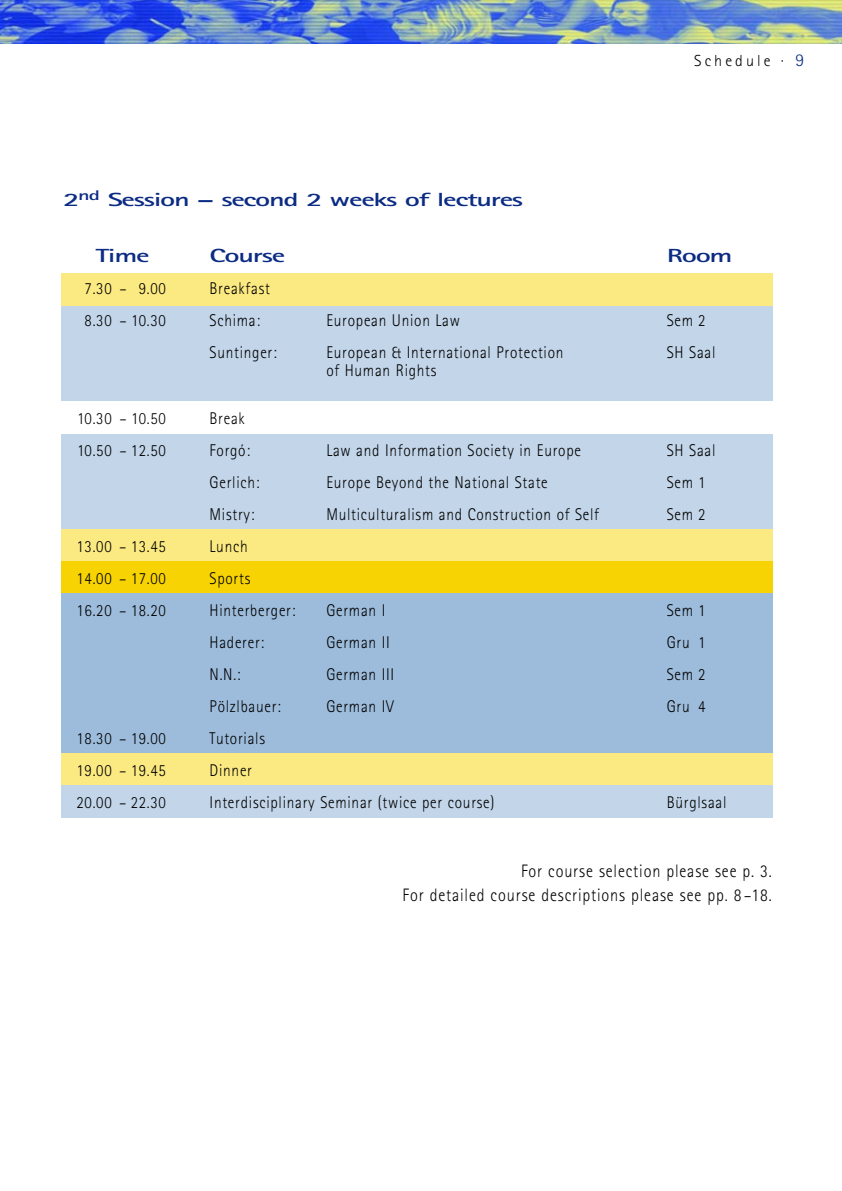
<style>
.page{position:relative;width:842px;height:1191px;background:#fff}
.page>*{position:absolute;margin:0;border:0;box-sizing:border-box;transform-origin:0 0}
.t1{font:700 19px "Rotis Sans Serif";letter-spacing:-.045em;color:#0c2c84;scale:1.6 1}
.t2{font:300 18px/23.6px "Rotis Sans Serif";letter-spacing:.055em;color:#000;text-align:right;scale:.9 1}
.t3{font:300 17px "Rotis Sans Serif";letter-spacing:.05em;color:#000;scale:.9 1}
.t4{font:300 16px "Rotis Sans Serif";letter-spacing:.19em;color:#000}
.s1{font-size:18px;color:#0c2c84}
</style>
<div class="page">
<img style="left:0;top:0;width:841px;height:44px">
<div style="left:61px;top:305px;width:712px;height:234px;background:#c2d5e9"></div>
<div style="left:61px;top:529px;width:712px;height:32px;background:#fbe982"></div>
<div style="left:61px;top:561px;width:712px;height:32px;background:#f7d304"></div>
<div style="left:61px;top:593px;width:712px;height:129px;background:#9dbcdb"></div>
<div style="left:61px;top:721px;width:712px;height:32px;background:#9dbcdb"></div>
<div style="left:61px;top:753px;width:712px;height:32px;background:#fbe982"></div>
<div style="left:61px;top:785px;width:712px;height:32px;background:#c2d5e9"></div>
<div style="left:61px;top:273px;width:712px;height:32px;background:#fbe982"></div>
<div style="left:61px;top:401px;width:712px;height:32px;background:#fff"></div>
<p class="t1" style="left:63px;top:193px;width:289px">2<sup>nd</sup> Session – second 2 weeks of lectures</p>
<p class="t4" style="left:694px;top:55px;width:111px">Schedule · <span class="s1">9</span></p>
<p class="t1" style="left:96px;top:249px;width:35px">Time</p>
<p class="t1" style="left:210px;top:249px;width:49px">Course</p>
<p class="t1" style="left:667px;top:249px;width:43px">Room</p>
<p class="t3" style="left:85px;top:282px;width:92px">7.30 – 9.00</p>
<p class="t3" style="left:210px;top:282px;width:68px">Breakfast</p>
<p class="t3" style="left:85px;top:314px;width:92px">8.30 – 10.30</p>
<p class="t3" style="left:210px;top:314px;width:58px">Schima:</p>
<p class="t3" style="left:326px;top:314px;width:150px">European Union Law</p>
<p class="t3" style="left:667px;top:314px;width:45px">Sem 2</p>
<p class="t3" style="left:210px;top:346px;width:76px">Suntinger:</p>
<p class="t3" style="left:326px;top:346px;width:265px">European &amp; International Protection</p>
<p class="t3" style="left:667px;top:346px;width:56px">SH Saal</p>
<p class="t3" style="left:326px;top:364px;width:124px">of Human Rights</p>
<p class="t3" style="left:77px;top:412px;width:100px">10.30 – 10.50</p>
<p class="t3" style="left:210px;top:412px;width:41px">Break</p>
<p class="t3" style="left:77px;top:444px;width:100px">10.50 – 12.50</p>
<p class="t3" style="left:210px;top:444px;width:46px">Forgó:</p>
<p class="t3" style="left:326px;top:444px;width:284px">Law and Information Society in Europe</p>
<p class="t3" style="left:667px;top:444px;width:56px">SH Saal</p>
<p class="t3" style="left:210px;top:476px;width:57px">Gerlich:</p>
<p class="t3" style="left:326px;top:476px;width:248px">Europe Beyond the National State</p>
<p class="t3" style="left:667px;top:476px;width:45px">Sem 1</p>
<p class="t3" style="left:210px;top:508px;width:51px">Mistry:</p>
<p class="t3" style="left:326px;top:508px;width:305px">Multiculturalism and Construction of Self</p>
<p class="t3" style="left:667px;top:508px;width:45px">Sem 2</p>
<p class="t3" style="left:77px;top:540px;width:101px">13.00 – 13.45</p>
<p class="t3" style="left:210px;top:540px;width:44px">Lunch</p>
<p class="t3" style="left:77px;top:572px;width:101px">14.00 – 17.00</p>
<p class="t3" style="left:210px;top:572px;width:47px">Sports</p>
<p class="t3" style="left:77px;top:604px;width:101px">16.20 – 18.20</p>
<p class="t3" style="left:210px;top:604px;width:97px">Hinterberger:</p>
<p class="t3" style="left:326px;top:604px;width:67px">German I</p>
<p class="t3" style="left:667px;top:604px;width:45px">Sem 1</p>
<p class="t3" style="left:210px;top:636px;width:62px">Haderer:</p>
<p class="t3" style="left:326px;top:636px;width:72px">German II</p>
<p class="t3" style="left:667px;top:636px;width:45px">Gru 1</p>
<p class="t3" style="left:210px;top:668px;width:36px">N.N.:</p>
<p class="t3" style="left:326px;top:668px;width:77px">German III</p>
<p class="t3" style="left:667px;top:668px;width:45px">Sem 2</p>
<p class="t3" style="left:210px;top:700px;width:81px">Pölzlbauer:</p>
<p class="t3" style="left:326px;top:700px;width:76px">German IV</p>
<p class="t3" style="left:667px;top:700px;width:45px">Gru 4</p>
<p class="t3" style="left:77px;top:732px;width:101px">18.30 – 19.00</p>
<p class="t3" style="left:210px;top:732px;width:63px">Tutorials</p>
<p class="t3" style="left:77px;top:764px;width:101px">19.00 – 19.45</p>
<p class="t3" style="left:210px;top:764px;width:49px">Dinner</p>
<p class="t3" style="left:77px;top:796px;width:101px">20.00 – 22.30</p>
<p class="t3" style="left:210px;top:796px;width:318px">Interdisciplinary Seminar (twice per course)</p>
<p class="t3" style="left:667px;top:796px;width:68px">Bürglsaal</p>
<p class="t2" style="left:403px;top:861px;width:412px">For course selection please see p. 3.<br>For detailed course descriptions please see pp. 8–18.</p>
</div>
